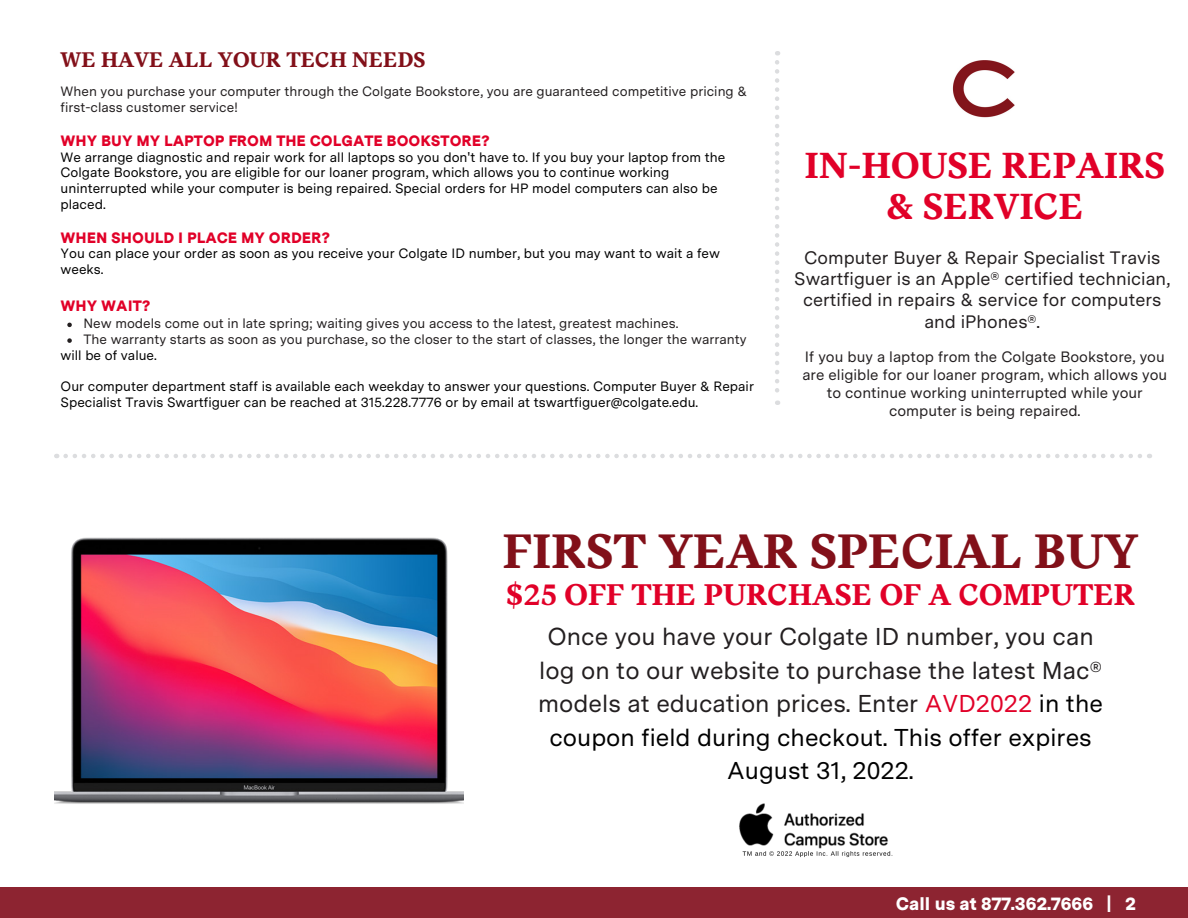
<style>
.page{position:relative;width:1188px;height:918px;background:#fff}
.page>*{position:absolute;margin:0;border:0;box-sizing:border-box;transform-origin:0 0}
.t1{font:700 47.85px "Messina Serif";color:#821019}
.t2{font:700 36px/40.2px "Messina Serif";color:#e10028;text-align:center}
.t3{font:700 29.7px "Messina Serif";color:#e10028}
.t4{font:24.3px/33.5px "Messina Sans";color:#231f20;text-align:center}
.t5{font:700 21px "Messina Serif";color:#821019}
.t6{font:18px/21.3px "Messina Sans";color:#231f20;text-align:center}
.t7{font:900 18px "Messina Sans";color:#fff}
.t8{font:15px/18px "Messina Sans";color:#231f20;text-align:center}
.t9{font:900 15px "Messina Sans";color:#e10028}
.t10{font:13.5px/15.8px "Messina Sans";color:#000}
.t11{font:13.5px/15.8px "Messina Sans";color:#231f20}
.s1{color:#000}
.s2{color:#e10028}
</style>
<div class="page">
<svg style="left:56px;top:454px;width:1084px;height:4px"></svg>
<svg style="left:775px;top:62px;width:4px;height:343px"></svg>
<svg style="left:67px;top:323px;width:5px;height:4px"></svg>
<svg style="left:67px;top:338px;width:5px;height:5px"></svg>
<img style="left:952px;top:60px;width:63px;height:58px">
<img style="left:54px;top:537px;width:410px;height:267px">
<img style="left:739px;top:803px;width:154px;height:55px">
<div style="left:0;top:888px;width:1188px;height:30px;background:#8d2431"></div>
<h2 class="t5" style="left:61px;top:44px;width:366px">WE HAVE ALL YOUR TECH NEEDS</h2>
<p class="t11" style="left:61px;top:83px;width:688px">When you purchase your computer through the Colgate Bookstore, you are guaranteed competitive pricing &amp; first-class customer service!</p>
<h3 class="t9" style="left:61px;top:129px;width:431px">WHY BUY MY LAPTOP FROM THE COLGATE BOOKSTORE?</h3>
<p class="t10" style="left:61px;top:149px;width:666px">We arrange diagnostic and repair work for all laptops so you don't have to. If you buy your laptop from the Colgate Bookstore, you are eligible for our loaner program, which allows you to continue working uninterrupted while your computer is being repaired. Special orders for HP model computers can also be placed.</p>
<h3 class="t9" style="left:61px;top:226px;width:271px">WHEN SHOULD I PLACE MY ORDER?</h3>
<p class="t10" style="left:61px;top:245px;width:661px">You can place your order as soon as you receive your Colgate ID number, but you may want to wait a few weeks.</p>
<h3 class="t9" style="left:61px;top:295px;width:91px">WHY WAIT?</h3>
<p class="t11" style="left:84px;top:315px;width:596px">New models come out in late spring; waiting gives you access to the latest, greatest machines.</p>
<p class="t11" style="left:61px;top:331px;width:688px;text-indent:23px">The warranty starts as soon as you purchase, so the closer to the start of classes, the longer the warranty <span class="s1">will be of value.</span></p>
<p class="t10" style="left:61px;top:378px;width:695px">Our computer department staff is available each weekday to answer your questions. Computer Buyer &amp; Repair<br>Specialist Travis Swartfiguer can be reached at 315.228.7776 or by email at tswartfiguer@colgate.edu.</p>
<h2 class="t2" style="left:805px;top:146px;width:362px">IN-HOUSE REPAIRS &amp; SERVICE</h2>
<p class="t6" style="left:794px;top:246px;width:377px">Computer Buyer &amp; Repair Specialist Travis Swartfiguer is an Apple® certified technician, certified in repairs &amp; service for computers and iPhones®.</p>
<p class="t8" style="left:802px;top:347px;width:366px">If you buy a laptop from the Colgate Bookstore, you are eligible for our loaner program, which allows you to continue working uninterrupted while your computer is being repaired.</p>
<h2 class="t1" style="left:503px;top:515px;width:637px">FIRST YEAR SPECIAL BUY</h2>
<h2 class="t3" style="left:506px;top:572px;width:631px">$25 OFF THE PURCHASE OF A COMPUTER</h2>
<p class="t4" style="left:538px;top:619px;width:566px">Once you have your Colgate ID number, you can log on to our website to purchase the latest Mac® models at education prices. Enter <span class="s2">AVD2022</span> <span class="s1">in the coupon field during checkout. This offer expires August 31, 2022.</span></p>
<h3 class="t7" style="left:896px;top:890px;width:241px">Call us at 877.362.7666 | 2</h3>
</div>
